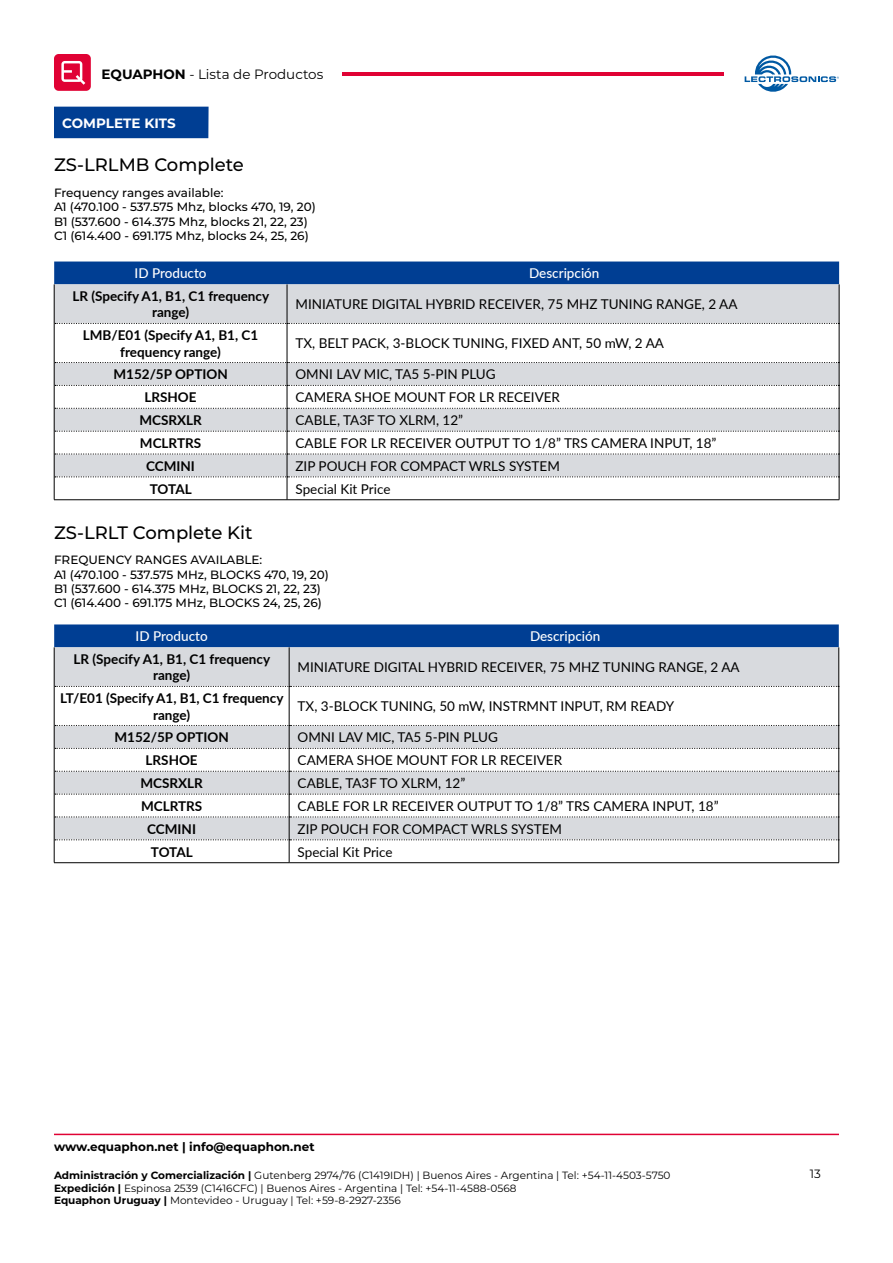
<style>
.page{position:relative;width:893px;height:1263px;background:#fff}
.page>*{position:absolute;margin:0;border:0;box-sizing:border-box;transform-origin:0 0}
.t1{font:500 18px "Montserrat";color:#000}
.t2{font:13.5px "Lato";color:#000}
.t3{font:700 13.5px/16.2px "Lato";color:#000;text-align:center}
.t4{font:500 13.5px "Lato";color:#fff}
.t5{font:13.5px "Montserrat";color:#000}
.t6{font:700 13.5px "Montserrat";color:#fff}
.t7{font:500 12px/14.4px "Montserrat";color:#000}
.t8{font:700 12px "Montserrat";color:#000}
.t9{font:12px "Montserrat";color:#000}
.t10{font:10.5px/12.6px "Montserrat";color:#000}
.s1{font-weight:700}
</style>
<div class="page">
<hr style="left:54px;top:1134px;width:785px;height:1px;background:#e00234">
<div style="left:54px;top:54px;width:37px;height:37px;background:#e00234;border-radius:5px"></div>
<svg style="left:61px;top:61px;width:24px;height:24px"></svg>
<hr style="left:342px;top:72px;width:381px;height:3px;background:#e00234">
<svg style="left:745px;top:55px;width:94px;height:37px"></svg>
<div style="left:54px;top:107px;width:155px;height:31px;background:#003e93"></div>
<div style="left:54px;top:261px;width:785px;height:23px;background:#003e93"></div>
<svg style="left:55px;top:284px;width:784px;height:78px;fill:#d8dade"></svg>
<hr style="left:54px;top:284px;width:1px;height:39px;background:#000">
<hr style="left:287px;top:284px;width:1px;height:39px;background:#000">
<hr style="left:839px;top:284px;width:1px;height:39px;background:#000">
<hr style="left:54px;top:323px;width:1px;height:39px;background:#000">
<hr style="left:287px;top:324px;width:1px;height:38px;background:#000">
<hr style="left:839px;top:323px;width:1px;height:39px;background:#000">
<svg style="left:55px;top:323px;width:784px;height:1px"></svg>
<svg style="left:54px;top:362px;width:786px;height:138px"></svg>
<div style="left:54px;top:624px;width:785px;height:23px;background:#003e93"></div>
<svg style="left:55px;top:647px;width:783px;height:78px;fill:#d8dade"></svg>
<hr style="left:54px;top:647px;width:1px;height:39px;background:#000">
<hr style="left:289px;top:647px;width:1px;height:39px;background:#000">
<hr style="left:838px;top:647px;width:1px;height:39px;background:#000">
<hr style="left:54px;top:686px;width:1px;height:39px;background:#000">
<hr style="left:289px;top:687px;width:1px;height:38px;background:#000">
<hr style="left:838px;top:686px;width:1px;height:39px;background:#000">
<hr style="left:54px;top:862px;width:235px;height:1px;background:#000">
<hr style="left:289px;top:862px;width:550px;height:1px;background:#000">
<svg style="left:55px;top:686px;width:783px;height:1px"></svg>
<svg style="left:54px;top:725px;width:785px;height:137px"></svg>
<p class="t5" style="left:102px;top:64px;width:223px"><span class="s1">EQUAPHON</span> - Lista de Productos</p>
<p class="t6" style="left:62px;top:113px;width:115px">COMPLETE KITS</p>
<h1 class="t1" style="left:54px;top:152px;width:191px">ZS-LRLMB Complete</h1>
<p class="t7" style="left:54px;top:185px;width:263px">Frequency ranges available:<br>A1 (470.100 - 537.575 Mhz, blocks 470, 19, 20)<br>B1 (537.600 - 614.375 Mhz, blocks 21, 22, 23)<br>C1 (614.400 - 691.175 Mhz, blocks 24, 25, 26)</p>
<p class="t4" style="left:135px;top:264px;width:74px">ID Producto</p>
<p class="t4" style="left:529px;top:264px;width:72px">Descripción</p>
<p class="t3" style="left:72px;top:288px;width:198px">LR (Specify A1, B1, C1 frequency range)</p>
<p class="t2" style="left:296px;top:294px;width:443px">MINIATURE DIGITAL HYBRID RECEIVER, 75 MHZ TUNING RANGE, 2 AA</p>
<p class="t3" style="left:83px;top:327px;width:177px">LMB/E01 (Specify A1, B1, C1 frequency range)</p>
<p class="t2" style="left:295px;top:334px;width:370px">TX, BELT PACK, 3-BLOCK TUNING, FIXED ANT, 50 mW, 2 AA</p>
<p class="t3" style="left:113px;top:366px;width:116px">M152/5P OPTION</p>
<p class="t2" style="left:295px;top:365px;width:202px">OMNI LAV MIC, TA5 5-PIN PLUG</p>
<p class="t3" style="left:144px;top:389px;width:54px">LRSHOE</p>
<p class="t2" style="left:295px;top:388px;width:266px">CAMERA SHOE MOUNT FOR LR RECEIVER</p>
<p class="t3" style="left:139px;top:412px;width:64px">MCSRXLR</p>
<p class="t2" style="left:295px;top:411px;width:169px">CABLE, TA3F TO XLRM, 12”</p>
<p class="t3" style="left:140px;top:434px;width:63px">MCLRTRS</p>
<p class="t2" style="left:295px;top:433px;width:423px">CABLE FOR LR RECEIVER OUTPUT TO 1/8” TRS CAMERA INPUT, 18”</p>
<p class="t3" style="left:146px;top:457px;width:50px">CCMINI</p>
<p class="t2" style="left:295px;top:456px;width:266px">ZIP POUCH FOR COMPACT WRLS SYSTEM</p>
<p class="t3" style="left:150px;top:480px;width:43px">TOTAL</p>
<p class="t2" style="left:295px;top:479px;width:96px">Special Kit Price</p>
<h1 class="t1" style="left:54px;top:520px;width:200px">ZS-LRLT Complete Kit</h1>
<p class="t7" style="left:54px;top:552px;width:276px">FREQUENCY RANGES AVAILABLE:<br>A1 (470.100 - 537.575 MHz, BLOCKS 470, 19, 20)<br>B1 (537.600 - 614.375 MHz, BLOCKS 21, 22, 23)<br>C1 (614.400 - 691.175 MHz, BLOCKS 24, 25, 26)</p>
<p class="t4" style="left:136px;top:627px;width:74px">ID Producto</p>
<p class="t4" style="left:530px;top:627px;width:72px">Descripción</p>
<p class="t3" style="left:73px;top:651px;width:198px">LR (Specify A1, B1, C1 frequency range)</p>
<p class="t2" style="left:298px;top:657px;width:443px">MINIATURE DIGITAL HYBRID RECEIVER, 75 MHZ TUNING RANGE, 2 AA</p>
<p class="t3" style="left:60px;top:690px;width:225px">LT/E01 (Specify A1, B1, C1 frequency range)</p>
<p class="t2" style="left:298px;top:697px;width:378px">TX, 3-BLOCK TUNING, 50 mW, INSTRMNT INPUT, RM READY</p>
<p class="t3" style="left:115px;top:729px;width:116px">M152/5P OPTION</p>
<p class="t2" style="left:298px;top:728px;width:202px">OMNI LAV MIC, TA5 5-PIN PLUG</p>
<p class="t3" style="left:146px;top:752px;width:54px">LRSHOE</p>
<p class="t2" style="left:298px;top:751px;width:266px">CAMERA SHOE MOUNT FOR LR RECEIVER</p>
<p class="t3" style="left:140px;top:774px;width:64px">MCSRXLR</p>
<p class="t2" style="left:298px;top:773px;width:169px">CABLE, TA3F TO XLRM, 12”</p>
<p class="t3" style="left:141px;top:797px;width:63px">MCLRTRS</p>
<p class="t2" style="left:298px;top:796px;width:423px">CABLE FOR LR RECEIVER OUTPUT TO 1/8” TRS CAMERA INPUT, 18”</p>
<p class="t3" style="left:147px;top:820px;width:50px">CCMINI</p>
<p class="t2" style="left:298px;top:819px;width:266px">ZIP POUCH FOR COMPACT WRLS SYSTEM</p>
<p class="t3" style="left:151px;top:843px;width:43px">TOTAL</p>
<p class="t2" style="left:298px;top:842px;width:96px">Special Kit Price</p>
<p class="t8" style="left:54px;top:1138px;width:262px">www.equaphon.net | info@equaphon.net</p>
<p class="t10" style="left:54px;top:1168px;width:618px"><span class="s1">Administración y Comercialización |</span> Gutenberg 2974/76 (C1419IDH) | Buenos Aires - Argentina | Tel: +54-11-4503-5750</p>
<p class="t9" style="left:810px;top:1166px;width:13px">13</p>
<p class="t10" style="left:54px;top:1181px;width:464px"><span class="s1">Expedición |</span> Espinosa 2539 (C1416CFC) | Buenos Aires - Argentina | Tel: +54-11-4588-0568<br><span class="s1">Equaphon Uruguay |</span> Montevideo - Uruguay | Tel: +59-8-2927-2356</p>
</div>
